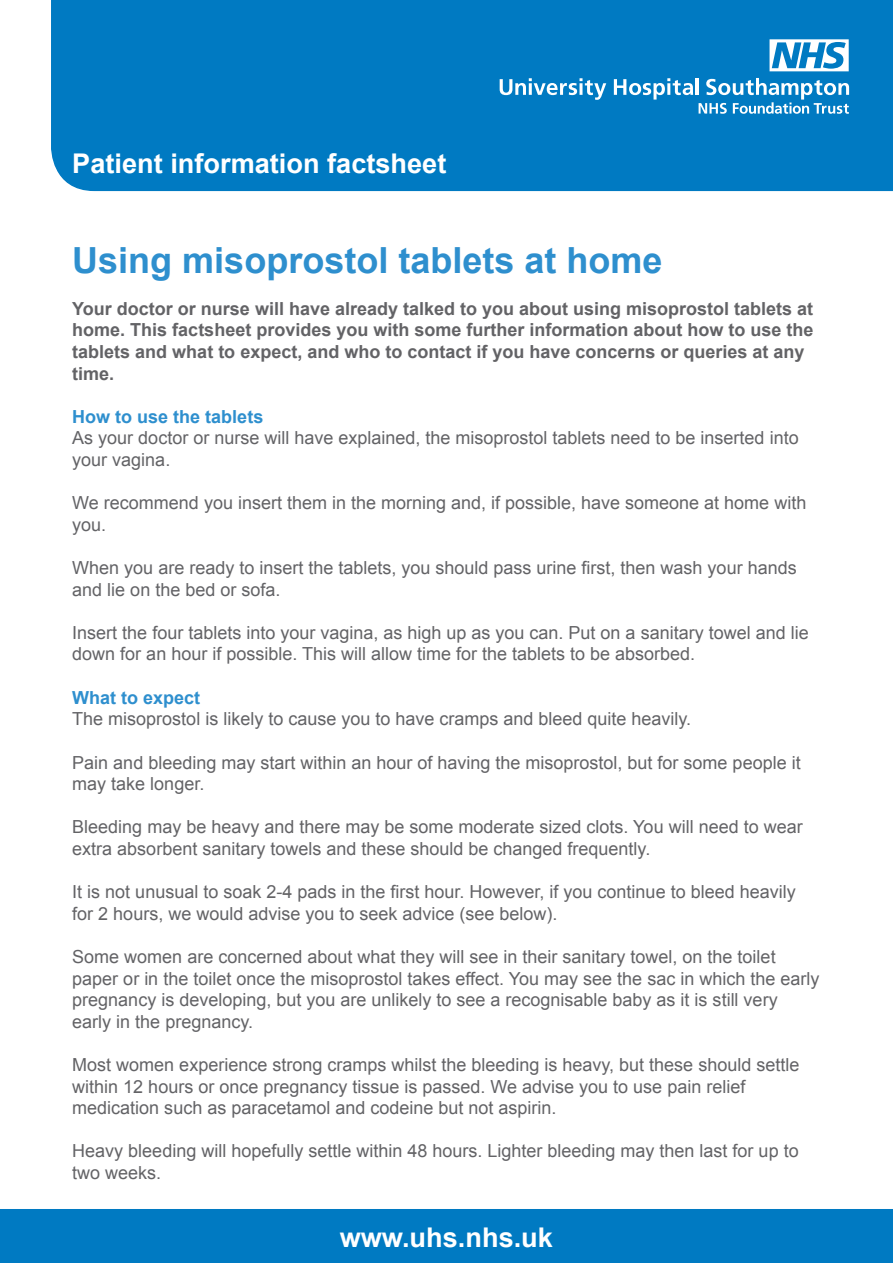
<style>
.page{position:relative;width:893px;height:1263px;background:#fff}
.page>*{position:absolute;margin:0;border:0;box-sizing:border-box;transform-origin:0 0}
.t1{font:700 36px "Arial";color:#2e8fce}
.t2{font:700 27.15px "Arial";color:#fff}
.t3{font:18px/21.6px "Arial";color:#636366}
.t4{font:700 18px/21.6px "Arial";color:#636366}
.t5{font:700 18px "Arial";color:#2e8fce}
</style>
<div class="page">
<div style="left:51px;top:0;width:842px;height:192px;background:#007ac2"></div>
<div style="left:0;top:1209px;width:893px;height:54px;background:#007ac2"></div>
<svg style="left:500px;top:78px;width:106px;height:22px"></svg>
<svg style="left:614px;top:78px;width:79px;height:22px"></svg>
<hr style="left:696px;top:78px;width:3px;height:17px;background:#fff">
<svg style="left:699px;top:78px;width:150px;height:36px"></svg>
<svg style="left:769px;top:39px;width:80px;height:32px"></svg>
<p class="t2" style="left:72px;top:145px;width:376px">Patient information factsheet</p>
<p class="t1" style="left:72px;top:237px;width:592px">Using misoprostol tablets at home</p>
<p class="t4" style="left:72px;top:298px;width:743px">Your doctor or nurse will have already talked to you about using misoprostol tablets at home. This factsheet provides you with some further information about how to use the tablets and what to expect, and who to contact if you have concerns or queries at any time.</p>
<p class="t5" style="left:72px;top:404px;width:193px">How to use the tablets</p>
<p class="t3" style="left:72px;top:427px;width:728px">As your doctor or nurse will have explained, the misoprostol tablets need to be inserted into your vagina.</p>
<p class="t3" style="left:72px;top:492px;width:735px">We recommend you insert them in the morning and, if possible, have someone at home with you.</p>
<p class="t3" style="left:72px;top:557px;width:726px">When you are ready to insert the tablets, you should pass urine first, then wash your hands and lie on the bed or sofa.</p>
<p class="t3" style="left:72px;top:622px;width:738px">Insert the four tablets into your vagina, as high up as you can. Put on a sanitary towel and lie down for an hour if possible. This will allow time for the tablets to be absorbed.</p>
<p class="t5" style="left:72px;top:685px;width:130px">What to expect</p>
<p class="t3" style="left:72px;top:708px;width:620px">The misoprostol is likely to cause you to have cramps and bleed quite heavily.</p>
<p class="t3" style="left:72px;top:751px;width:730px">Pain and bleeding may start within an hour of having the misoprostol, but for some people it may take longer.</p>
<p class="t3" style="left:72px;top:816px;width:732px">Bleeding may be heavy and there may be some moderate sized clots. You will need to wear extra absorbent sanitary towels and these should be changed frequently.</p>
<p class="t3" style="left:72px;top:881px;width:725px">It is not unusual to soak 2-4 pads in the first hour. However, if you continue to bleed heavily for 2 hours, we would advise you to seek advice (see below).</p>
<p class="t3" style="left:72px;top:946px;width:749px">Some women are concerned about what they will see in their sanitary towel, on the toilet paper or in the toilet once the misoprostol takes effect. You may see the sac in which the early pregnancy is developing, but you are unlikely to see a recognisable baby as it is still very early in the pregnancy.</p>
<p class="t3" style="left:72px;top:1054px;width:729px">Most women experience strong cramps whilst the bleeding is heavy, but these should settle within 12 hours or once pregnancy tissue is passed. We advise you to use pain relief</p>
<p class="t3" style="left:72px;top:1097px;width:486px">medication such as paracetamol and codeine but not aspirin.</p>
<p class="t3" style="left:72px;top:1140px;width:728px">Heavy bleeding will hopefully settle within 48 hours. Lighter bleeding may then last for up to two weeks.</p>
<p class="t2" style="left:340px;top:1219px;width:215px">www.uhs.nhs.uk</p>
</div>
